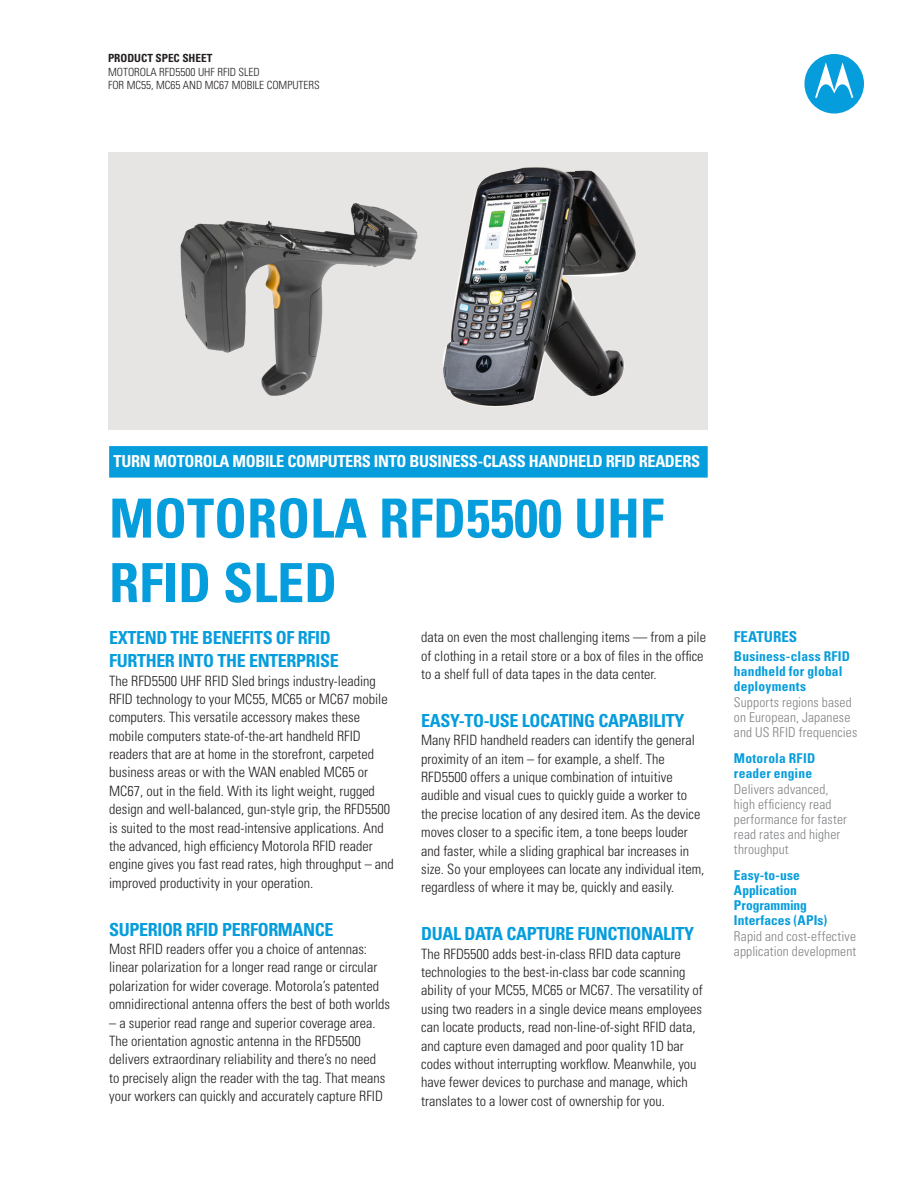
<style>
.page{position:relative;width:918px;height:1188px;background:#fff}
.page>*{position:absolute;margin:0;border:0;box-sizing:border-box;transform-origin:0 0}
.Cover_Head{font:700 condensed 54px/64.5px "Univers LT Std";color:#069ddc}
.Body_Head{font:700 condensed 18px/23.2px "Univers";letter-spacing:-.02em;color:#069ddc}
.Head_in_Bar{font:700 condensed 16.5px "Univers";letter-spacing:-.02em;color:#fff}
.Caption_head{font:700 condensed 15px "Univers";color:#069ddc}
.Body_copy{font:300 condensed 14.25px/18.3px "Univers";color:#231f20}
.Features_body{font:300 condensed 13.5px/15px "Univers";letter-spacing:.015em;color:#808285}
.Features_heading{font:700 condensed 13.5px/15px "Univers LT Std";letter-spacing:.01em;color:#069ddc}
.Features_heading-2{font:700 condensed 13.5px/15px "Univers";letter-spacing:.015em;color:#069ddc}
.Data_sheet_header{font:300 condensed 11.25px "Univers";color:#231f20}
.Data_sheet_header-2{font:700 condensed 11.25px "Univers LT Std";color:#231f20}
</style>
<div class="page">
<svg style="left:804px;top:54px;width:60px;height:60px"></svg>
<div style="left:109px;top:446px;width:599px;height:32px;background:#069ddc"></div>
<div style="left:108px;top:152px;width:600px;height:278px;background:#e7e5e4"></div>
<img style="left:443px;top:167px;width:193px;height:240px">
<img style="left:180px;top:203px;width:238px;height:193px">
<p class="Data_sheet_header-2" style="left:108px;top:51px;width:106px">PRODUCT SPEC SHEET</p>
<p class="Data_sheet_header" style="left:108px;top:65px;width:153px">MOTOROLA RFD5500 UHF RFID SLED</p>
<p class="Data_sheet_header" style="left:108px;top:78px;width:213px">FOR MC55, MC65 AND MC67 MOBILE COMPUTERS</p>
<p class="Head_in_Bar" style="left:114px;top:451px;width:588px">TURN MOTOROLA MOBILE COMPUTERS INTO BUSINESS-CLASS HANDHELD RFID READERS</p>
<p class="Cover_Head" style="left:109px;top:486px;width:556px">MOTOROLA RFD5500 UHF<br>RFID SLED</p>
<p class="Body_Head" style="left:109px;top:626px;width:231px">EXTEND THE BENEFITS OF RFID<br>FURTHER INTO THE ENTERPRISE</p>
<p class="Body_copy" style="left:109px;top:671px;width:286px">The RFD5500 UHF RFID Sled brings industry-leading RFID technology to your MC55, MC65 or MC67 mobile computers. This versatile accessory makes these mobile computers state-of-the-art handheld RFID readers that are at home in the storefront, carpeted business areas or with the WAN enabled MC65 or MC67, out in the field. With its light weight, rugged design and well-balanced, gun-style grip, the RFD5500 is suited to the most read-intensive applications. And the advanced, high efficiency Motorola RFID reader engine gives you fast read rates, high throughput – and improved productivity in your operation.</p>
<p class="Body_Head" style="left:109px;top:918px;width:226px">SUPERIOR RFID PERFORMANCE</p>
<p class="Body_copy" style="left:109px;top:940px;width:282px">Most RFID readers offer you a choice of antennas: linear polarization for a longer read range or circular polarization for wider coverage. Motorola’s patented omnidirectional antenna offers the best of both worlds</p>
<p class="Body_copy" style="left:109px;top:1013px;width:278px">– a superior read range and superior coverage area.<br>The orientation agnostic antenna in the RFD5500 delivers extraordinary reliability and there’s no need to precisely align the reader with the tag. That means your workers can quickly and accurately capture RFID</p>
<p class="Body_copy" style="left:421px;top:628px;width:286px">data on even the most challenging items — from a pile of clothing in a retail store or a box of files in the office to a shelf full of data tapes in the data center.</p>
<p class="Body_Head" style="left:421px;top:709px;width:265px">EASY-TO-USE LOCATING CAPABILITY</p>
<p class="Body_copy" style="left:421px;top:731px;width:285px">Many RFID handheld readers can identify the general proximity of an item – for example, a shelf. The RFD5500 offers a unique combination of intuitive audible and visual cues to quickly guide a worker to the precise location of any desired item. As the device moves closer to a specific item, a tone beeps louder and faster, while a sliding graphical bar increases in size. So your employees can locate any individual item, regardless of where it may be, quickly and easily.</p>
<p class="Body_Head" style="left:421px;top:922px;width:275px">DUAL DATA CAPTURE FUNCTIONALITY</p>
<p class="Body_copy" style="left:421px;top:944px;width:283px">The RFD5500 adds best-in-class RFID data capture technologies to the best-in-class bar code scanning ability of your MC55, MC65 or MC67. The versatility of using two readers in a single device means employees can locate products, read non-line-of-sight RFID data, and capture even damaged and poor quality 1D bar codes without interrupting workflow. Meanwhile, you have fewer devices to purchase and manage, which translates to a lower cost of ownership for you.</p>
<p class="Caption_head" style="left:734px;top:627px;width:65px">FEATURES</p>
<p class="Features_heading-2" style="left:734px;top:649px;width:118px">Business-class RFID handheld for global deployments</p>
<p class="Features_body" style="left:734px;top:695px;width:125px">Supports regions based on European, Japanese and US RFID frequencies</p>
<p class="Features_heading" style="left:734px;top:751px;width:83px">Motorola RFID reader engine</p>
<p class="Features_body" style="left:734px;top:782px;width:115px">Delivers advanced, high efficiency read performance for faster read rates and higher throughput</p>
<p class="Features_heading" style="left:734px;top:867px;width:95px">Easy-to-use<br>Application<br>Programming<br>Interfaces (APIs)</p>
<p class="Features_body" style="left:734px;top:929px;width:124px">Rapid and cost-effective application development</p>
</div>
